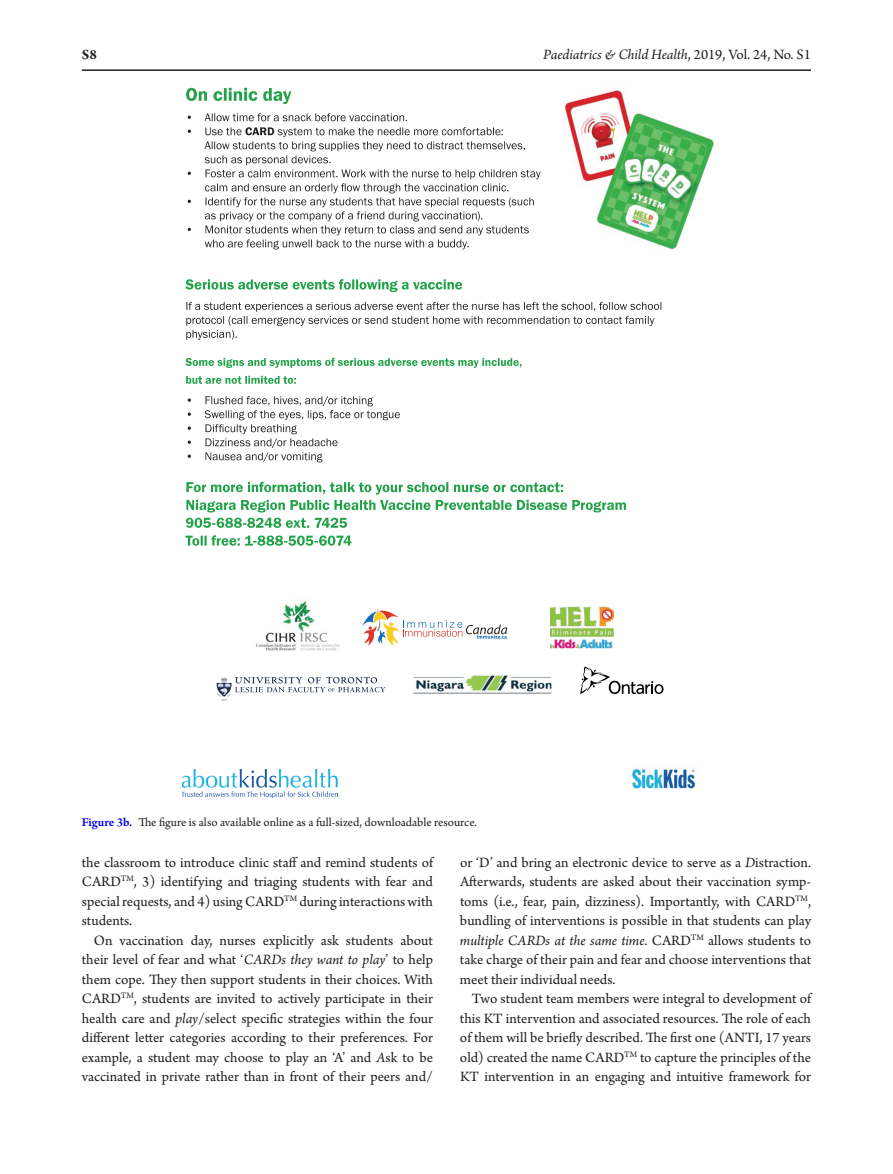
<style>
.page{position:relative;width:893px;height:1174px;background:#fff}
.page>*{position:absolute;margin:0;border:0;box-sizing:border-box;transform-origin:0 0}
.t1{font:15px/19.5px "Arno Pro";color:#231f20;text-align:justify}
.t2{font:italic 15px "Arno Pro";letter-spacing:-.005em;color:#231f20}
.t3{font:700 15px "Arno Pro";color:#231f20}
.t4{font:12.75px "Arno Pro";color:#231f20}
.s1{font-style:normal}
.s2{font-weight:600;color:#00f}
.s3{font-weight:600}
.s4{font-style:italic}
</style>
<div class="page">
<img style="left:565px;top:90px;width:149px;height:160px">
<svg style="left:186px;top:88px;width:105px;height:16px"></svg>
<svg style="left:205px;top:113px;width:202px;height:8px"></svg>
<svg style="left:205px;top:127px;width:336px;height:122px"></svg>
<svg style="left:185px;top:279px;width:277px;height:13px"></svg>
<svg style="left:186px;top:302px;width:475px;height:38px"></svg>
<svg style="left:185px;top:358px;width:337px;height:10px"></svg>
<svg style="left:186px;top:376px;width:110px;height:8px"></svg>
<svg style="left:188px;top:398px;width:3px;height:4px"></svg>
<svg style="left:188px;top:412px;width:3px;height:4px"></svg>
<svg style="left:188px;top:426px;width:3px;height:4px"></svg>
<svg style="left:188px;top:440px;width:3px;height:4px"></svg>
<svg style="left:188px;top:454px;width:3px;height:4px"></svg>
<svg style="left:205px;top:396px;width:195px;height:66px"></svg>
<svg style="left:186px;top:482px;width:377px;height:12px"></svg>
<svg style="left:186px;top:500px;width:440px;height:28px"></svg>
<svg style="left:185px;top:535px;width:167px;height:11px"></svg>
<img style="left:632px;top:767px;width:63px;height:22px">
<img style="left:182px;top:769px;width:155px;height:29px">
<img style="left:255px;top:600px;width:85px;height:51px">
<svg style="left:362px;top:609px;width:145px;height:37px"></svg>
<img style="left:413px;top:675px;width:138px;height:19px">
<svg style="left:217px;top:677px;width:168px;height:23px"></svg>
<svg style="left:580px;top:666px;width:83px;height:28px"></svg>
<img style="left:550px;top:606px;width:64px;height:42px">
<hr style="left:82px;top:69px;width:729px;height:2px;background:#231f20">
<p class="t3" style="left:82px;top:46px;width:17px">S8</p>
<p class="t2" style="left:543px;top:46px;width:269px">Paediatrics &amp; Child Health<span class="s1">, 2019, Vol. 24, No. S1</span></p>
<p class="t4" style="left:82px;top:815px;width:397px"><span class="s2">Figure 3b</span><span class="s3">.</span> The figure is also available online as a full-sized, downloadable resource.</p>
<p class="t1" style="left:82px;top:853px;width:353px">the classroom to introduce clinic staff and remind students of CARD<sup>TM</sup>, 3) identifying and triaging students with fear and special requests, and 4) using CARD<sup>TM</sup> during interactions with students.</p>
<p class="t1" style="left:82px;top:931px;width:353px;text-indent:12px">On vaccination day, nurses explicitly ask students about their level of fear and what ‘<span class="s4">CARDs they want to play</span>’ to help them cope. They then support students in their choices. With CARD<sup>TM</sup>, students are invited to actively participate in their health care and <span class="s4">play</span>/select specific strategies within the four different letter categories according to their preferences. For example, a student may choose to play an ‘A’ and <span class="s4">A</span>sk to be vaccinated in private rather than in front of their peers and/</p>
<p class="t1" style="left:460px;top:853px;width:353px">or ‘D’ and bring an electronic device to serve as a <span class="s4">D</span>istraction.<br>Afterwards, students are asked about their vaccination symp&shy;toms (i.e., fear, pain, dizziness). Importantly, with CARD<sup>TM</sup>, bundling of interventions is possible in that students can play <span class="s4">multiple CARDs at the same time</span>. CARD<sup>TM</sup> allows students to take charge of their pain and fear and choose interventions that meet their individual needs.</p>
<p class="t1" style="left:460px;top:989px;width:353px;text-indent:12px">Two student team members were integral to development of this KT intervention and associated resources. The role of each of them will be briefly described. The first one (ANTI, 17 years old) created the name CARD<sup>TM</sup> to capture the principles of the KT intervention in an engaging and intuitive framework for</p>
</div>
